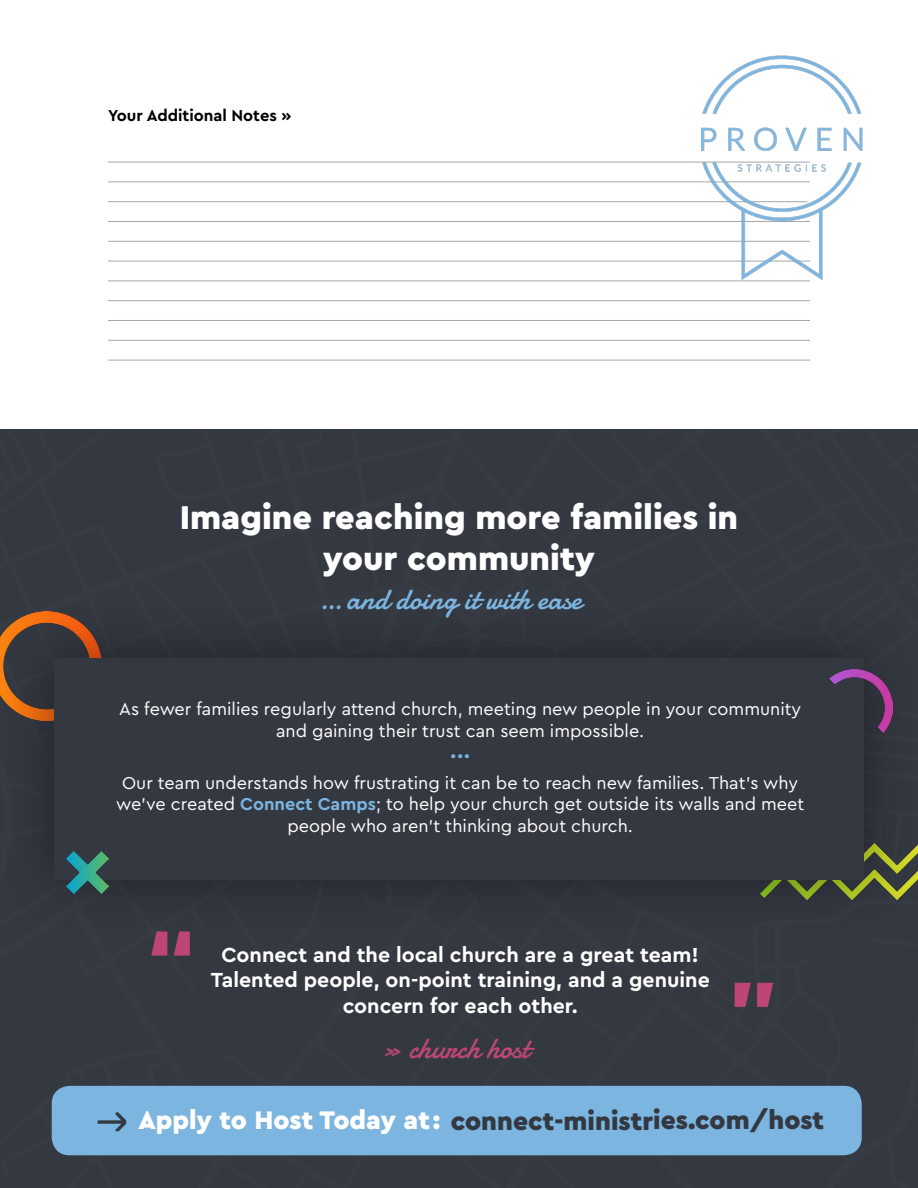
<style>
.page{position:relative;width:918px;height:1188px;background:#fff}
.page>*{position:absolute;margin:0;border:0;box-sizing:border-box;transform-origin:0 0}
.t1{font:900 82.5px "Cera Pro";color:#bd4677}
.t2{font:900 34.5px/41.4px "Cera Pro";color:#fff;text-align:center}
.t3{font:30px "Damion";color:#7bb5e0}
.t4{font:30px "Damion";color:#bd4677}
.t5{font:900 26.55px "Cera Pro";letter-spacing:-.005em;color:#343841}
.t6{font:700 21.3px/25.7px "Cera Pro";color:#fff;text-align:center}
.t7{font:18px/21.6px "Cera Pro";color:#fff;text-align:center}
.t8{font:900 18px "Cera Pro";color:#7bb5e0}
.t9{font:700 16.5px "Cera Pro";color:#000}
.s1{font-weight:700;color:#7bb5e0}
.s2{color:#fff}
</style>
<div class="page">
<hr style="left:108px;top:162px;width:702px;height:1px;background:#a3a8ad">
<hr style="left:108px;top:181px;width:702px;height:1px;background:#a3a8ad">
<hr style="left:108px;top:201px;width:700px;height:1px;background:#a3a8ad">
<hr style="left:108px;top:221px;width:702px;height:1px;background:#a3a8ad">
<hr style="left:108px;top:241px;width:702px;height:1px;background:#a3a8ad">
<hr style="left:108px;top:261px;width:702px;height:1px;background:#a3a8ad">
<hr style="left:108px;top:280px;width:702px;height:1px;background:#a3a8ad">
<hr style="left:108px;top:300px;width:702px;height:1px;background:#a3a8ad">
<hr style="left:108px;top:320px;width:702px;height:1px;background:#a3a8ad">
<hr style="left:108px;top:340px;width:702px;height:1px;background:#a3a8ad">
<hr style="left:108px;top:360px;width:702px;height:1px;background:#a3a8ad">
<img style="left:699px;top:55px;width:164px;height:225px">
<div style="left:0;top:430px;width:918px;height:758px;background:#343841"></div>
<div style="left:1px;top:604px;width:916px;height:329px;background:#343841"></div>
<img style="left:829px;top:669px;width:64px;height:64px">
<img style="left:67px;top:851px;width:42px;height:42px">
<div style="left:52px;top:1086px;width:810px;height:69px;background:#7bb5e0;border-radius:18px"></div>
<img style="left:98px;top:1112px;width:28px;height:19px">
<p class="t9" style="left:108px;top:105px;width:185px">Your Additional Notes »</p>
<h2 class="t2" style="left:180px;top:495px;width:560px">Imagine reaching more families in your community</h2>
<h3 class="t3" style="left:318px;top:578px;width:265px">... and doing it with ease</h3>
<p class="t7" style="left:119px;top:697px;width:684px">As fewer families regularly attend church, meeting new people in your community and gaining their trust can seem impossible.</p>
<p class="t8" style="left:451px;top:740px;width:20px">...</p>
<p class="t7" style="left:116px;top:771px;width:690px">Our team understands how frustrating it can be to reach new families. That’s why we’ve created <span class="s1">Connect Camps</span>; to help your church get outside its walls and meet people who aren’t thinking about church.</p>
<h1 class="t1" style="left:148px;top:903px;width:50px">“</h1>
<p class="t6" style="left:211px;top:941px;width:501px">Connect and the local church are a great team!<br>Talented people, on-point training, and a genuine concern for each other.</p>
<h3 class="t4" style="left:379px;top:1028px;width:152px">» church host</h3>
<h1 class="t1" style="left:728px;top:955px;width:50px">”</h1>
<h3 class="t5" style="left:138px;top:1103px;width:688px"><span class="s2">Apply to Host Today at :</span> connect-ministries.com/host</h3>
</div>
